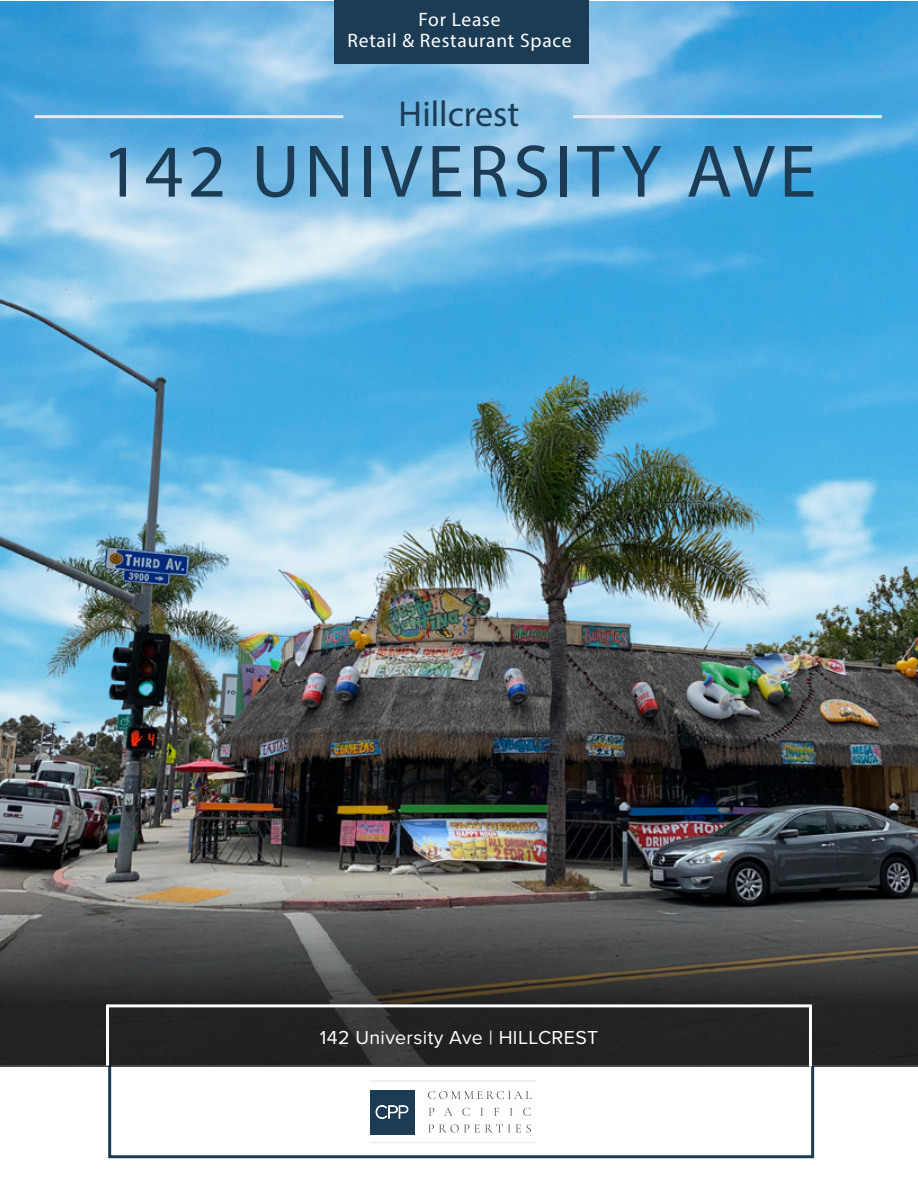
<style>
.page{position:relative;width:918px;height:1188px;background:#fff}
.page>*{position:absolute;margin:0;border:0;box-sizing:border-box;transform-origin:0 0}
.t1{font:75px "Myriad Pro";letter-spacing:.06em;color:#1b3c54}
.t2{font:36px "Myriad Pro";color:#1b3c54}
.t3{font:19.5px/21px "Myriad Pro";letter-spacing:.04em;color:#fff;text-align:center}
.t4{font:19.5px "Proxima Nova";letter-spacing:.02em;color:#fff}
</style>
<div class="page">
<svg style="left:108px;top:1068px;width:707px;height:91px"></svg>
<img style="left:0;top:2px;width:918px;height:860px">
<svg style="left:0;top:862px;width:918px;height:205px;background:#4f4f4d"></svg>
<div style="left:334px;top:0;width:255px;height:63px;background:#1b3c54"></div>
<svg style="left:105px;top:1003px;width:708px;height:67px;background:#39393a"></svg>
<hr style="left:35px;top:115px;width:308px;height:3px;background:#e7e7ed">
<hr style="left:573px;top:115px;width:309px;height:3px;background:#e7e7ed">
<p class="t3" style="left:347px;top:8px;width:226px">For Lease<br>Retail &amp; Restaurant Space</p>
<h2 class="t2" style="left:399px;top:91px;width:122px">Hillcrest</h2>
<h1 class="t1" style="left:102px;top:125px;width:716px">142 UNIVERSITY AVE</h1>
<p class="t4" style="left:320px;top:1023px;width:280px">142 University Ave | HILLCREST</p>
</div>
